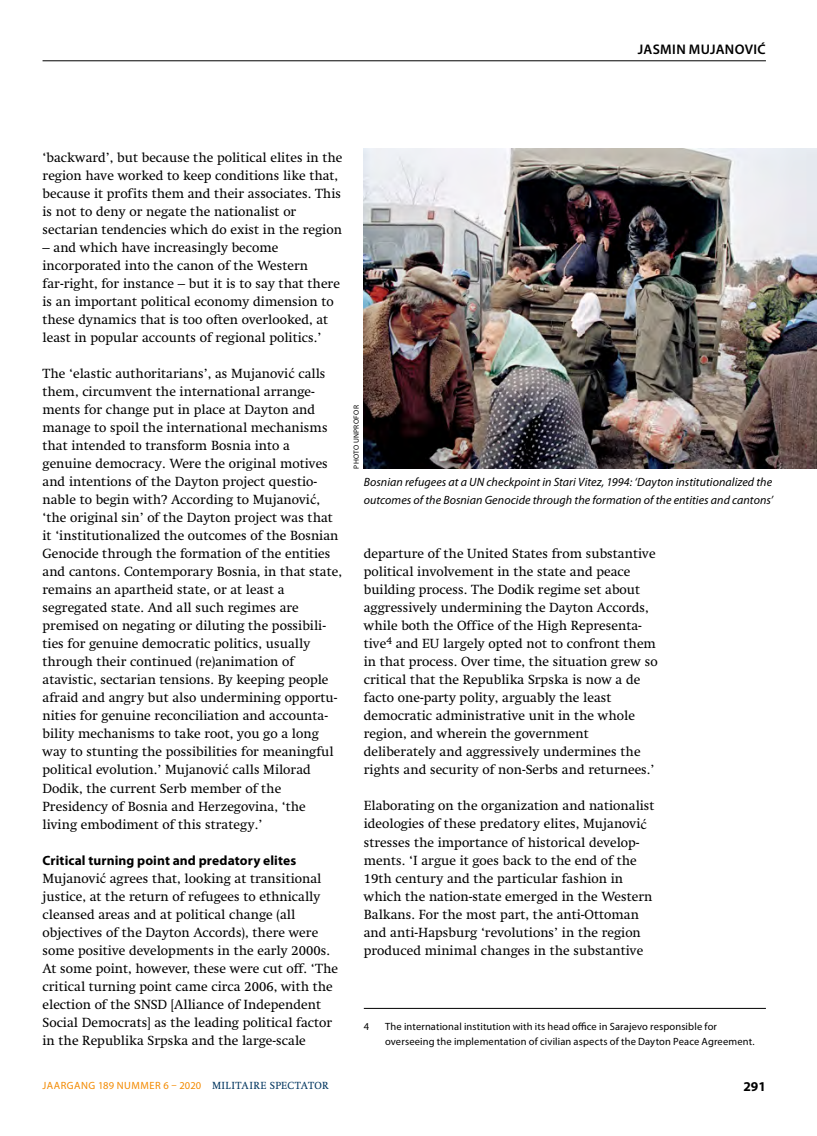
<style>
.page{position:relative;width:817px;height:1136px;background:#fff}
.page>*{position:absolute;margin:0;border:0;box-sizing:border-box;transform-origin:0 0}
.t1{font:600 13.95px "Myriad Pro";letter-spacing:.03em;color:#000}
.t2{font:13.5px/18px "Swift LT Std";color:#000}
.t3{font:700 13.5px "Myriad Pro";letter-spacing:.005em;color:#000}
.t4{font:italic 12px/18px "Myriad Pro";letter-spacing:.005em;color:#000}
.t5{font:10.5px/15px "Myriad Pro";letter-spacing:.01em;color:#000}
.t6{font:10.5px "Myriad Pro";letter-spacing:.045em;color:#f38a00}
.t7{font:7.5px "Myriad Pro";letter-spacing:.035em;color:#000}
.s1{font-family:"Minion Pro";font-size:15px}
.s2{font-family:"Swift LT Std";color:#00355f}
</style>
<div class="page">
<hr style="left:364px;top:1007px;width:401px;height:1px;background:#000">
<img style="left:364px;top:148px;width:452px;height:320px">
<hr style="left:43px;top:60px;width:722px;height:1px;background:#000">
<p class="t1" style="left:637px;top:40px;width:129px">JASMIN MUJANOVIĆ</p>
<p class="t2" style="left:43px;top:149px;width:301px">‘backward’, but because the political elites in the region have worked to keep conditions like that, because it profits them and their associates. This is not to deny or negate the nationalist or sectarian tendencies which do exist in the region</p>
<p class="t2" style="left:43px;top:239px;width:299px">– and which have increasingly become incorporated into the canon of the Western far-right, for instance – but it is to say that there is an important political economy dimension to these dynamics that is too often overlooked, at least in popular accounts of regional politics.’</p>
<p class="t2" style="left:43px;top:365px;width:301px">The ‘elastic authoritarians’, as Mujanovi<span class="s1">ć</span> calls them, circumvent the international arrange&shy;ments for change put in place at Dayton and manage to spoil the international mechanisms that intended to transform Bosnia into a genuine democracy. Were the original motives and intentions of the Dayton project questio&shy;nable to begin with? According to Mujanovi<span class="s1">ć</span>, ‘the original sin’ of the Dayton project was that it ‘institutionalized the outcomes of the Bosnian Genocide through the formation of the entities and cantons. Contemporary Bosnia, in that state, remains an apartheid state, or at least a segregated state. And all such regimes are premised on negating or diluting the possibili&shy;ties for genuine democratic politics, usually through their continued (re)animation of atavistic, sectarian tensions. By keeping people afraid and angry but also undermining opportu&shy;nities for genuine reconciliation and accounta&shy;bility mechanisms to take root, you go a long way to stunting the possibilities for meaningful political evolution.’ Mujanovi<span class="s1">ć</span> calls Milorad Dodik, the current Serb member of the Presidency of Bosnia and Herzegovina, ‘the living embodiment of this strategy.’</p>
<p class="t3" style="left:43px;top:851px;width:255px">Critical turning point and predatory elites</p>
<p class="t2" style="left:43px;top:869px;width:297px">Mujanovi<span class="s1">ć</span> agrees that, looking at transitional justice, at the return of refugees to ethnically cleansed areas and at political change (all objectives of the Dayton Accords), there were some positive developments in the early 2000s.<br>At some point, however, these were cut off. ‘The critical turning point came circa 2006, with the election of the SNSD [Alliance of Independent Social Democrats] as the leading political factor in the Republika Srpska and the large-scale</p>
<p class="t7" style="left:351px;top:468px;width:65px;rotate:-90deg">PHOTO UNPROFOR</p>
<p class="t4" style="left:364px;top:473px;width:411px">Bosnian refugees at a UN checkpoint in Stari Vitez, 1994: ‘Dayton institutionalized the outcomes of the Bosnian Genocide through the formation of the entities and cantons’</p>
<p class="t2" style="left:364px;top:545px;width:295px">departure of the United States from substantive political involvement in the state and peace building process. The Dodik regime set about aggressively undermining the Dayton Accords, while both the Office of the High Representa&shy;tive<sup>4</sup> and EU largely opted not to confront them in that process. Over time, the situation grew so critical that the Republika Srpska is now a de facto one-party polity, arguably the least democratic administrative unit in the whole region, and wherein the government deliberately and aggressively undermines the rights and security of non-Serbs and returnees.’</p>
<p class="t2" style="left:364px;top:797px;width:292px">Elaborating on the organization and nationalist ideologies of these predatory elites, Mujanovi<span class="s1">ć </span>stresses the importance of historical develop&shy;ments. ‘I argue it goes back to the end of the 19th century and the particular fashion in which the nation-state emerged in the Western Balkans. For the most part, the anti-Ottoman and anti-Hapsburg ‘revolutions’ in the region produced minimal changes in the substantive</p>
<p class="t5" style="left:364px;top:1018px;width:7px">4</p>
<p class="t5" style="left:385px;top:1018px;width:371px">The international institution with its head office in Sarajevo responsible for overseeing the implementation of civilian aspects of the Dayton Peace Agreement.</p>
<p class="t6" style="left:43px;top:1078px;width:287px">JAARGANG 189 NUMMER 6 – 2020 <span class="s2">MILITAIRE SPECTATOR</span></p>
<p class="t3" style="left:743px;top:1077px;width:24px">291</p>
</div>
